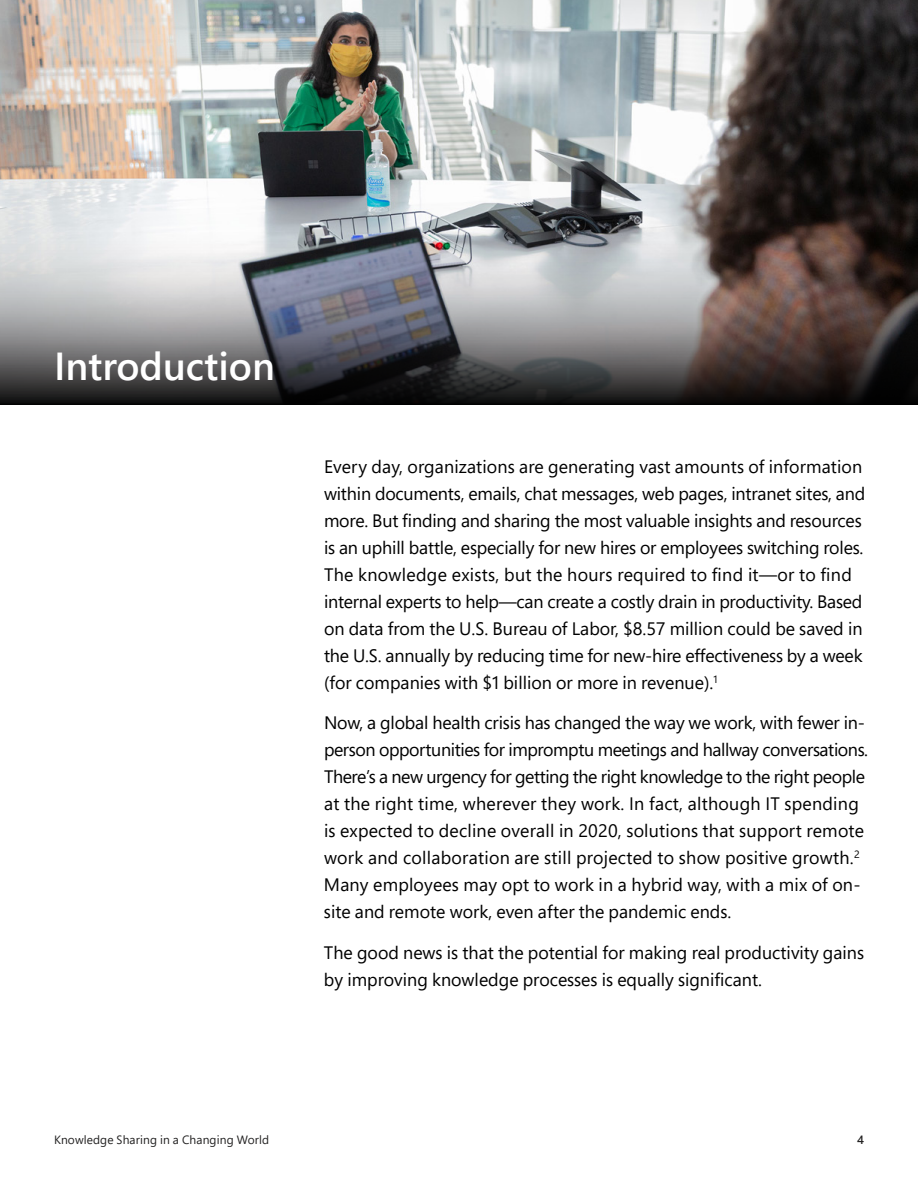
<style>
.page{position:relative;width:918px;height:1188px;background:#fff}
.page>*{position:absolute;margin:0;border:0;box-sizing:border-box;transform-origin:0 0}
.t1{font:600 39px "Segoe Pro";color:#fff}
.t2{font:18px/27px "Segoe Pro";color:#000}
.t3{font:12px "Segoe Pro";letter-spacing:.01em;color:#232222}
.t4{font:600 12px "Segoe Pro";color:#232222}
</style>
<div class="page">
<img style="left:0;top:0;width:918px;height:216px">
<svg style="left:0;top:216px;width:918px;height:189px;background:#777476"></svg>
<h1 class="t1" style="left:54px;top:340px;width:222px">Introduction</h1>
<p class="t2" style="left:324px;top:452px;width:543px">Every day, organizations are generating vast amounts of information within documents, emails, chat messages, web pages, intranet sites, and more. But finding and sharing the most valuable insights and resources is an uphill battle, especially for new hires or employees switching roles.<br>The knowledge exists, but the hours required to find it—or to find internal experts to help—can create a costly drain in productivity. Based on data from the U.S. Bureau of Labor, $8.57 million could be saved in the U.S. annually by reducing time for new-hire effectiveness by a week (for companies with $1 billion or more in revenue).<sup>1</sup></p>
<p class="t2" style="left:324px;top:709px;width:546px">Now, a global health crisis has changed the way we work, with fewer in&shy;person opportunities for impromptu meetings and hallway conversations.<br>There’s a new urgency for getting the right knowledge to the right people at the right time, wherever they work. In fact, although IT spending is expected to decline overall in 2020, solutions that support remote work and collaboration are still projected to show positive growth.<sup>2<br></sup>Many employees may opt to work in a hybrid way, with a mix of on&shy;site and remote work, even after the pandemic ends.</p>
<p class="t2" style="left:324px;top:938px;width:542px">The good news is that the potential for making real productivity gains by improving knowledge processes is equally significant.</p>
<p class="t3" style="left:54px;top:1131px;width:217px">Knowledge Sharing in a Changing World</p>
<p class="t4" style="left:857px;top:1131px;width:8px">4</p>
</div>
